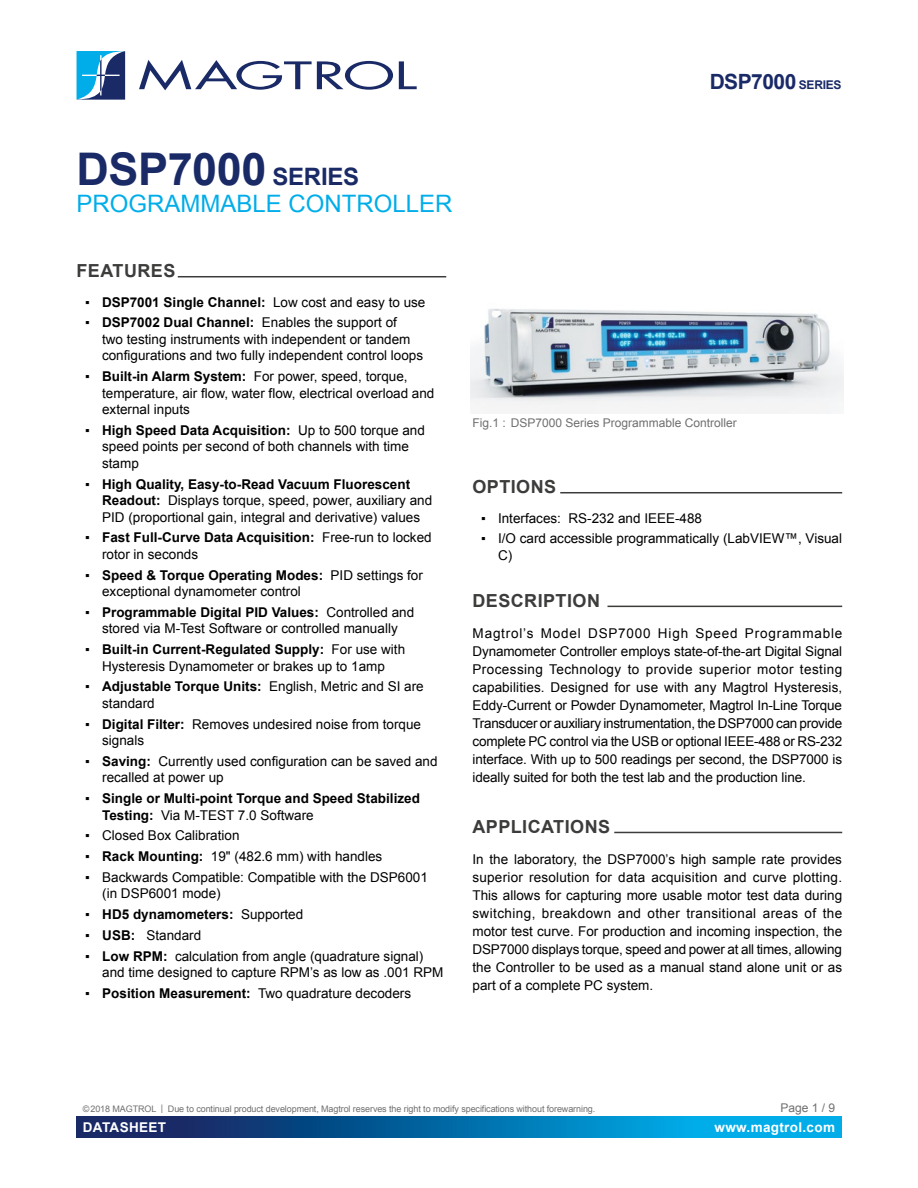
<style>
.page{position:relative;width:918px;height:1188px;background:#fff}
.page>*{position:absolute;margin:0;border:0;box-sizing:border-box;transform-origin:0 0}
.t1{font:700 45px "Arial";letter-spacing:-.01em;color:#192a67}
.t2{font:24px "Arial";color:#00ade9}
.t3{font:700 21px "Arial";letter-spacing:-.025em;color:#192a67}
.t4{font:700 18px "Arial";letter-spacing:.025em;color:#3c3c3b}
.t5{font:13.5px/16.5px "Arial";color:#000}
.t6{font:700 13.5px/16.5px "Arial";color:#000}
.t7{font:700 13.5px "Arial";letter-spacing:.025em;color:#fff}
.t8{font:12px "Arial";color:#706f6f}
.t9{font:9px "Arial";letter-spacing:-.01em;color:#706f6f}
.s1{font-size:12px}
.s2{font-size:24px}
.s3{font-weight:400}
.s4{font-weight:700}
</style>
<div class="page">
<svg style="left:77px;top:1116px;width:764px;height:21px;background:#066ca8"></svg>
<svg style="left:139px;top:60px;width:254px;height:30px"></svg>
<svg style="left:399px;top:61px;width:18px;height:28px"></svg>
<svg style="left:77px;top:51px;width:48px;height:49px;background:#3a85b6"></svg>
<hr style="left:178px;top:276px;width:268px;height:1px;background:#3c3c3b">
<img style="left:471px;top:309px;width:373px;height:105px">
<hr style="left:560px;top:492px;width:282px;height:1px;background:#3c3c3b">
<hr style="left:608px;top:606px;width:234px;height:1px;background:#3c3c3b">
<hr style="left:614px;top:832px;width:228px;height:1px;background:#3c3c3b">
<h3 class="t3" style="left:710px;top:68px;width:133px">DSP7000 <span class="s1">SERIES</span></h3>
<h1 class="t1" style="left:77px;top:139px;width:284px">DSP7000 <span class="s2">SERIES</span></h1>
<h2 class="t2" style="left:77px;top:188px;width:378px">PROGRAMMABLE CONTROLLER</h2>
<h3 class="t4" style="left:77px;top:259px;width:100px">FEATURES</h3>
<p class="t6" style="left:85px;top:294px;width:342px"><span class="s3">▪</span> DSP7001 Single Channel: <span class="s3">Low cost and easy to use</span></p>
<p class="t5" style="left:102px;top:315px;width:323px;text-indent:-17px">▪ <span class="s4">DSP7002 Dual Channel:</span> Enables the support of<br>two testing instruments with independent or tandem configurations and two fully independent control loops</p>
<p class="t5" style="left:102px;top:368px;width:334px;text-indent:-17px">▪ <span class="s4">Built-in Alarm System:</span> For power, speed, torque, temperature, air flow, water flow, electrical overload and external inputs</p>
<p class="t5" style="left:102px;top:422px;width:324px;text-indent:-17px">▪ <span class="s4">High Speed Data Acquisition:</span> Up to 500 torque and speed points per second of both channels with time stamp</p>
<p class="t5" style="left:102px;top:476px;width:332px;text-indent:-17px">▪ <span class="s4">High Quality, Easy-to-Read Vacuum Fluorescent<br>Readout:</span> Displays torque, speed, power, auxiliary and<br>PID (proportional gain, integral and derivative) values</p>
<p class="t5" style="left:102px;top:530px;width:331px;text-indent:-17px">▪ <span class="s4">Fast Full-Curve Data Acquisition:</span> Free-run to locked rotor in seconds</p>
<p class="t5" style="left:102px;top:567px;width:322px;text-indent:-17px">▪ <span class="s4">Speed &amp; Torque Operating Modes:</span> PID settings for exceptional dynamometer control</p>
<p class="t5" style="left:85px;top:604px;width:331px;text-align:center">▪ <span class="s4">Programmable Digital PID Values:</span> Controlled and stored via M-Test Software or controlled manually</p>
<p class="t5" style="left:85px;top:641px;width:322px;text-align:center">▪ <span class="s4">Built-in Current-Regulated Supply:</span> For use with<br>Hysteresis Dynamometer or brakes up to 1amp</p>
<p class="t5" style="left:102px;top:679px;width:323px;text-indent:-17px">▪ <span class="s4">Adjustable Torque Units:</span> English, Metric and SI are standard</p>
<p class="t5" style="left:102px;top:716px;width:320px;text-indent:-17px">▪ <span class="s4">Digital Filter:</span> Removes undesired noise from torque signals</p>
<p class="t5" style="left:102px;top:753px;width:337px;text-indent:-17px">▪ <span class="s4">Saving:</span> Currently used configuration can be saved and recalled at power up</p>
<p class="t6" style="left:102px;top:791px;width:319px;text-indent:-17px"><span class="s3">▪</span> Single or Multi-point Torque and Speed Stabilized<br>Testing: <span class="s3">Via M-TEST 7.0 Software</span></p>
<p class="t5" style="left:85px;top:828px;width:156px">▪ Closed Box Calibration</p>
<p class="t5" style="left:85px;top:848px;width:299px">▪ <span class="s4">Rack Mounting:</span> 19" (482.6 mm) with handles</p>
<p class="t5" style="left:102px;top:869px;width:327px;text-indent:-17px">▪ Backwards Compatible: Compatible with the DSP6001 (in DSP6001 mode)</p>
<p class="t6" style="left:85px;top:907px;width:220px"><span class="s3">▪</span> HD5 dynamometers: <span class="s3">Supported</span></p>
<p class="t5" style="left:85px;top:927px;width:118px">▪ <span class="s4">USB:</span> Standard</p>
<p class="t5" style="left:102px;top:948px;width:343px;text-indent:-17px">▪ <span class="s4">Low RPM:</span> calculation from angle (quadrature signal) and time designed to capture RPM’s as low as .001 RPM</p>
<p class="t5" style="left:85px;top:985px;width:327px">▪ <span class="s4">Position Measurement:</span> Two quadrature decoders</p>
<p class="t8" style="left:472px;top:415px;width:266px">Fig.1 : DSP7000 Series Programmable Controller</p>
<h3 class="t4" style="left:472px;top:475px;width:85px">OPTIONS</h3>
<p class="t5" style="left:481px;top:510px;width:223px">▪ Interfaces: RS-232 and IEEE-488</p>
<p class="t5" style="left:498px;top:531px;width:346px;text-indent:-17px">▪ I/O card accessible programmatically (LabVIEW™, Visual<br>C)</p>
<h3 class="t4" style="left:472px;top:589px;width:129px">DESCRIPTION</h3>
<p class="t5" style="left:472px;top:624px;width:371px;line-height:18px;text-align:justify">Magtrol’s Model DSP7000 High Speed Programmable Dynamometer Controller employs state-of-the-art Digital Signal Processing Technology to provide superior motor testing capabilities. Designed for use with any Magtrol Hysteresis, Eddy-Current or Powder Dynamometer, Magtrol In-Line Torque Transducer or auxiliary instrumentation, the DSP7000 can provide complete PC control via the USB or optional IEEE-488 or RS-232 interface. With up to 500 readings per second, the DSP7000 is ideally suited for both the test lab and the production line.</p>
<h3 class="t4" style="left:472px;top:815px;width:139px">APPLICATIONS</h3>
<p class="t5" style="left:472px;top:850px;width:371px;line-height:18px;text-align:justify">In the laboratory, the DSP7000’s high sample rate provides superior resolution for data acquisition and curve plotting.<br>This allows for capturing more usable motor test data during switching, breakdown and other transitional areas of the motor test curve. For production and incoming inspection, the DSP7000 displays torque, speed and power at all times, allowing the Controller to be used as a manual stand alone unit or as part of a complete PC system.</p>
<p class="t9" style="left:83px;top:1103px;width:514px">©2018 MAGTROL | Due to continual product development, Magtrol reserves the right to modify specifications without forewarning.</p>
<p class="t8" style="left:780px;top:1100px;width:56px">Page 1 / 9</p>
<p class="t7" style="left:83px;top:1118px;width:85px">DATASHEET</p>
<p class="t7" style="left:715px;top:1118px;width:122px">www.magtrol.com</p>
</div>
